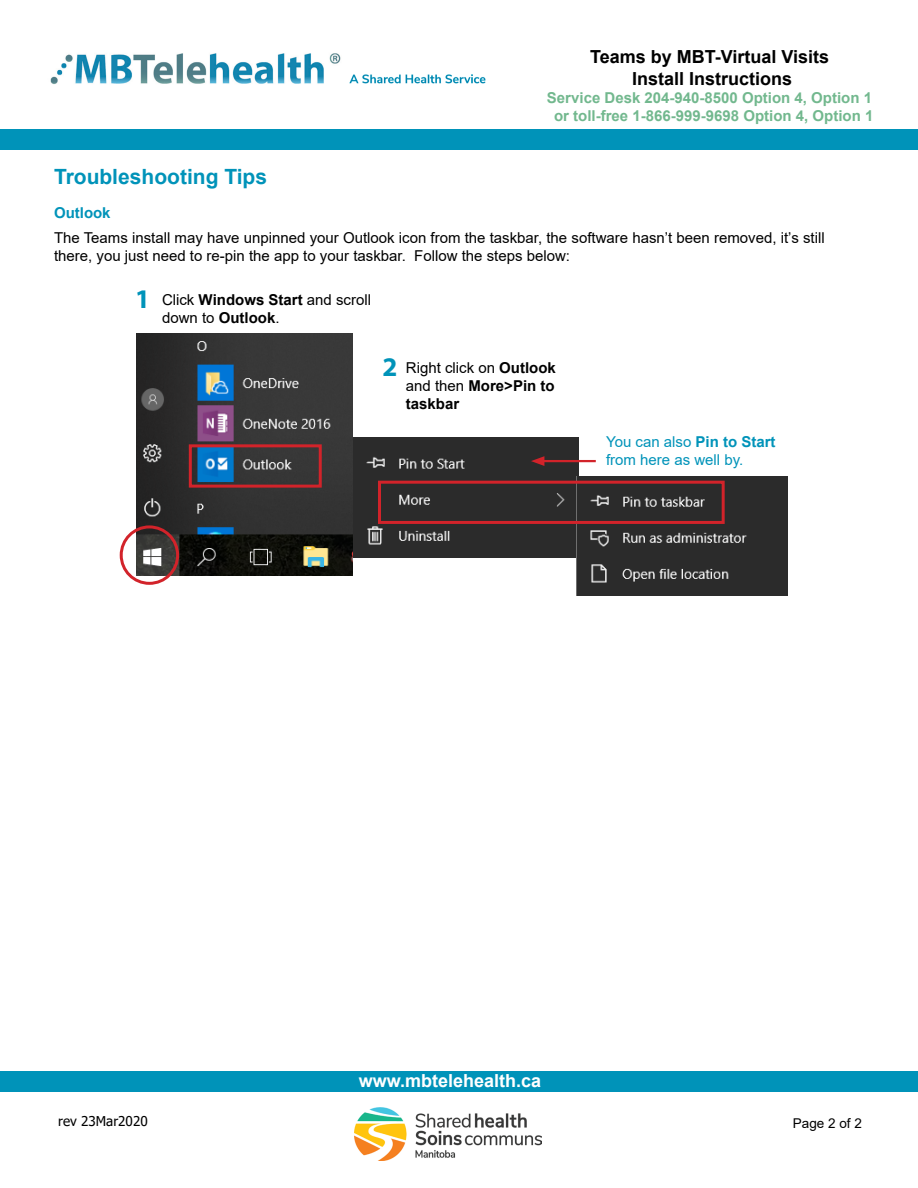
<style>
.page{position:relative;width:918px;height:1188px;background:#fff}
.page>*{position:absolute;margin:0;border:0;box-sizing:border-box;transform-origin:0 0}
.t1{font:700 27px "Myriad Pro";color:#0093b9}
.t2{font:700 21px "Arial";color:#0093b9}
.t3{font:700 18px/21.6px "Arial";color:#000;text-align:center}
.t4{font:700 18px "Arial";color:#fff}
.MBT_body_Arial_10{font:15px/18px "Arial";color:#000}
.t5{font:700 15px/18px "Arial";color:#72b88e;text-align:center}
.MBT_body_Arial_10-2{font:700 15px/18px "Arial";color:#000;text-align:justify}
.MBT_body_Arial_10-3{font:15px/18px "Arial";color:#0093b9}
.MBT_body_Arial_10-4{font:700 15px "Arial";color:#0093b9}
.t6{font:13.5px "Tahoma";color:#000}
.t7{font:13.5px "Arial";color:#000}
.s1{font-weight:700}
.s2{font-weight:400}
</style>
<div class="page">
<div style="left:0;top:129px;width:918px;height:21px;background:#0093b9"></div>
<div style="left:0;top:1071px;width:918px;height:21px;background:#0093b9"></div>
<img style="left:50px;top:53px;width:436px;height:31px">
<img style="left:354px;top:1108px;width:188px;height:52px">
<img style="left:353px;top:437px;width:225px;height:121px">
<img style="left:577px;top:476px;width:211px;height:120px">
<img style="left:137px;top:333px;width:216px;height:242px">
<div style="left:120px;top:525px;width:59px;height:60px;border:3px solid #d2232a;border-radius:50%"></div>
<div style="left:378px;top:481px;width:347px;height:43px;border:3px solid #d2232a"></div>
<div style="left:189px;top:444px;width:133px;height:44px;border:3px solid #d2232a"></div>
<hr style="left:540px;top:460px;width:56px;height:2px;background:#d2232a">
<svg style="left:531px;top:456px;width:13px;height:10px"></svg>
<p class="t2" style="left:54px;top:161px;width:215px">Troubleshooting Tips</p>
<p class="t3" style="left:590px;top:46px;width:241px">Teams by MBT-Virtual Visits<br>Install Instructions</p>
<p class="t5" style="left:547px;top:89px;width:328px">Service Desk 204-940-8500 Option 4, Option 1 or toll-free 1-866-999-9698 Option 4, Option 1</p>
<p class="MBT_body_Arial_10-4" style="left:54px;top:202px;width:58px">Outlook</p>
<p class="MBT_body_Arial_10" style="left:54px;top:229px;width:772px">The Teams install may have unpinned your Outlook icon from the taskbar, the software hasn’t been removed, it’s still there, you just need to re-pin the app to your taskbar. Follow the steps below:</p>
<p class="t1" style="left:135px;top:282px;width:16px">1</p>
<p class="MBT_body_Arial_10" style="left:162px;top:291px;width:211px">Click <span class="s1">Windows Start</span> and scroll down to <span class="s1">Outlook</span>.</p>
<p class="t1" style="left:383px;top:349px;width:16px">2</p>
<p class="MBT_body_Arial_10-2" style="left:406px;top:359px;width:152px"><span class="s2">Right click on</span> Outlook <span class="s2">and then</span> More&gt;Pin to taskbar</p>
<p class="MBT_body_Arial_10-3" style="left:606px;top:433px;width:171px">You can also <span class="s1">Pin to Start </span>from here as well by.</p>
<p class="t6" style="left:58px;top:1112px;width:91px">rev 23Mar2020</p>
<p class="t4" style="left:359px;top:1068px;width:184px">www.mbtelehealth.ca</p>
<p class="t7" style="left:793px;top:1114px;width:71px">Page 2 of 2</p>
</div>
